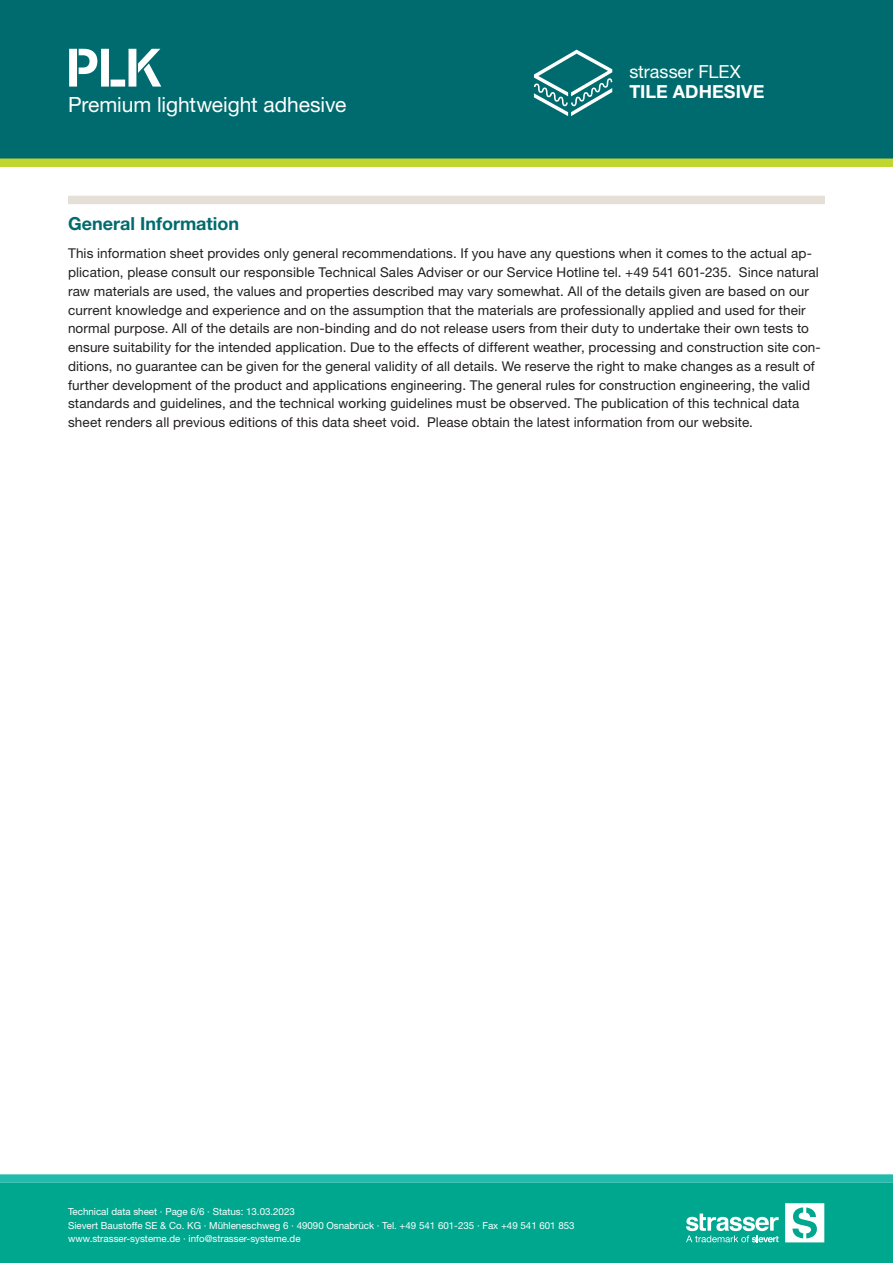
<style>
.page{position:relative;width:893px;height:1263px;background:#fff}
.page>*{position:absolute;margin:0;border:0;box-sizing:border-box;transform-origin:0 0}
.CB_AF_STR_Produkt_ku{font:700 54px "Standard CT Stencil";color:#fff}
.CB_AF_STR_Produkt_la{font:21px "Helvetica Neue LT Std";letter-spacing:-.005em;color:#fff}
.CB_AF_STR_Ueberschri{font:700 18px "Helvetica Neue LT Std";color:#006b6e}
.CB_AF_STR_Produktgru{font:18px "Helvetica Neue LT Std";color:#fff}
.CB_AF_STR_Produktgru-2{font:700 18px "Helvetica Neue LT Std";letter-spacing:.005em;color:#fff}
.CB_AF_STR_Fliesstext{font:13.5px/18.8px "Helvetica Neue LT Std";letter-spacing:.01em;color:#231f20}
.t1{font:9.75px/13.5px "Helvetica Neue LT Std";color:#fff}
</style>
<div class="page">
<div style="left:0;top:0;width:893px;height:159px;background:#006b6e"></div>
<div style="left:0;top:159px;width:893px;height:8px;background:#c1d72f"></div>
<svg style="left:534px;top:50px;width:78px;height:66px"></svg>
<div style="left:0;top:1183px;width:893px;height:80px;background:#00a78f"></div>
<div style="left:0;top:1174px;width:893px;height:9px;background:#22bbab"></div>
<svg style="left:785px;top:1203px;width:39px;height:39px"></svg>
<svg style="left:686px;top:1213px;width:93px;height:29px"></svg>
<div style="left:68px;top:196px;width:757px;height:8px;background:#e5e0d7"></div>
<p class="CB_AF_STR_Produkt_ku" style="left:66px;top:34px;width:98px">PLK</p>
<p class="CB_AF_STR_Produkt_la" style="left:68px;top:92px;width:280px">Premium lightweight adhesive</p>
<p class="CB_AF_STR_Produktgru" style="left:629px;top:61px;width:113px">strasser FLEX</p>
<p class="CB_AF_STR_Produktgru-2" style="left:629px;top:81px;width:136px">TILE ADHESIVE</p>
<p class="CB_AF_STR_Ueberschri" style="left:68px;top:212px;width:173px">General Information</p>
<p class="CB_AF_STR_Fliesstext" style="left:68px;top:244px;width:754px">This information sheet provides only general recommendations. If you have any questions when it comes to the actual ap&shy;plication, please consult our responsible Technical Sales Adviser or our Service Hotline tel. +49 541 601-235. Since natural raw materials are used, the values and properties described may vary somewhat. All of the details given are based on our current knowledge and experience and on the assumption that the materials are professionally applied and used for their normal purpose. All of the details are non-binding and do not release users from their duty to undertake their own tests to ensure suitability for the intended application. Due to the effects of different weather, processing and construction site con&shy;ditions, no guarantee can be given for the general validity of all details. We reserve the right to make changes as a result of further development of the product and applications engineering. The general rules for construction engineering, the valid standards and guidelines, and the technical working guidelines must be observed. The publication of this technical data sheet renders all previous editions of this data sheet void. Please obtain the latest information from our website.</p>
<p class="t1" style="left:68px;top:1205px;width:508px">Technical data sheet · Page 6/6 · Status: 13.03.2023<br>Sievert Baustoffe SE &amp; Co. KG · Mühleneschweg 6 · 49090 Osnabrück · Tel. +49 541 601-235 · Fax +49 541 601 853 www.strasser-systeme.de · info@strasser-systeme.de</p>
</div>
